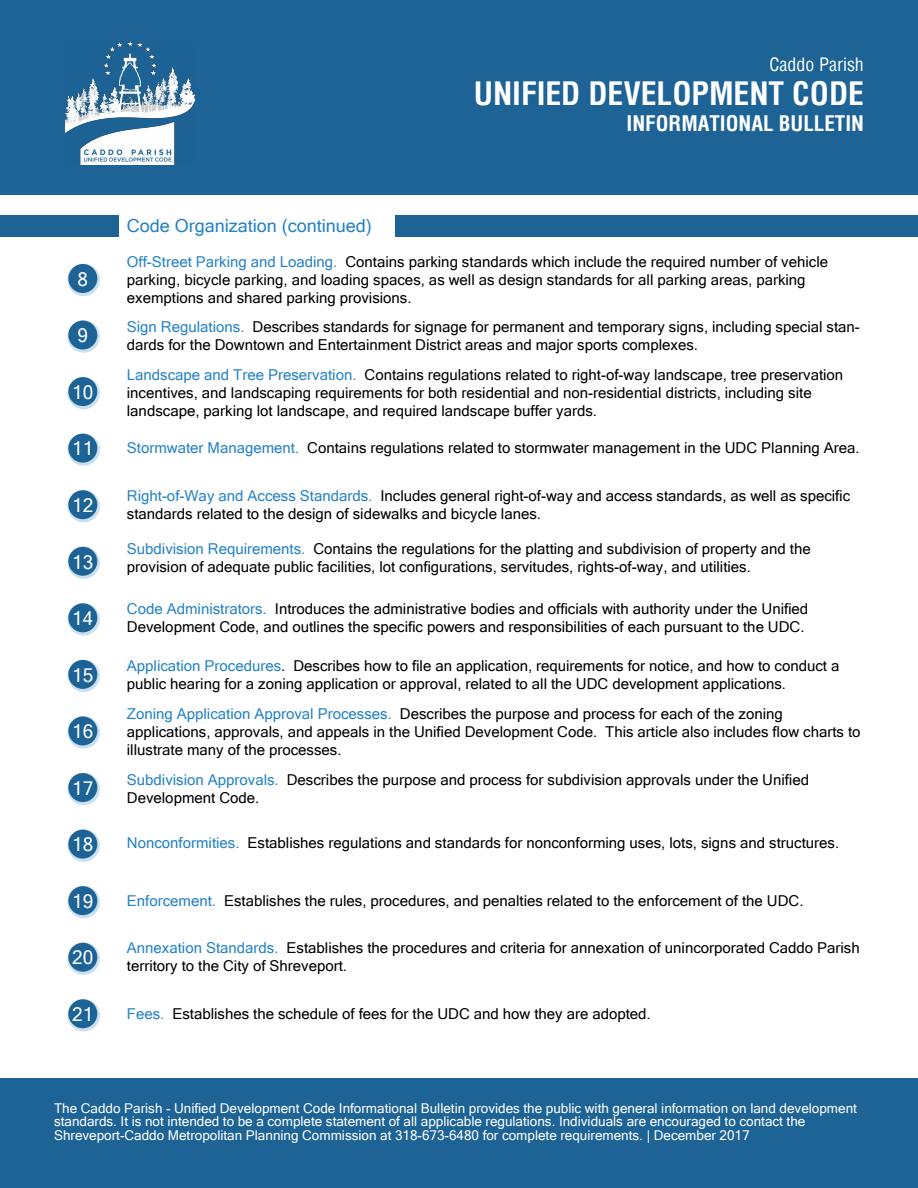
<style>
.page{position:relative;width:918px;height:1188px;background:#fff}
.page>*{position:absolute;margin:0;border:0;box-sizing:border-box;transform-origin:0 0}
.t1{font:700 condensed 31.5px "Helvetica";color:#fff}
.t2{font:700 condensed 21px "Helvetica";color:#fff}
.t3{font:18.9px "Microsoft Sans Serif";color:#fff}
.t4{font:18px "Microsoft Sans Serif";color:#2582c5}
.t5{font:condensed 18px "Helvetica";color:#fff}
.t6{font:15px/18px "Microsoft Sans Serif";color:#000}
.t7{font:13.5px/13.5px "Microsoft Sans Serif";color:#fff}
.s1{color:#2582c5}
</style>
<div class="page">
<div style="left:0;top:0;width:918px;height:194px;background:#1d6396"></div>
<div style="left:0;top:1079px;width:918px;height:109px;background:#1d6396"></div>
<img style="left:65px;top:40px;width:129px;height:125px">
<div style="left:0;top:215px;width:119px;height:21px;background:#1d6396"></div>
<svg style="left:67px;top:264px;width:33px;height:32px"></svg>
<div style="left:68px;top:264px;width:29px;height:29px;background:#1d6396;border-radius:50%"></div>
<svg style="left:67px;top:320px;width:33px;height:33px"></svg>
<div style="left:68px;top:321px;width:29px;height:29px;background:#1d6396;border-radius:50%"></div>
<svg style="left:67px;top:377px;width:33px;height:32px"></svg>
<div style="left:68px;top:377px;width:29px;height:29px;background:#1d6396;border-radius:50%"></div>
<svg style="left:67px;top:433px;width:33px;height:33px"></svg>
<div style="left:68px;top:434px;width:29px;height:29px;background:#1d6396;border-radius:50%"></div>
<svg style="left:67px;top:490px;width:33px;height:32px"></svg>
<div style="left:68px;top:490px;width:29px;height:29px;background:#1d6396;border-radius:50%"></div>
<svg style="left:67px;top:546px;width:33px;height:33px"></svg>
<div style="left:68px;top:547px;width:29px;height:29px;background:#1d6396;border-radius:50%"></div>
<svg style="left:67px;top:603px;width:33px;height:32px"></svg>
<div style="left:68px;top:603px;width:29px;height:29px;background:#1d6396;border-radius:50%"></div>
<svg style="left:67px;top:660px;width:33px;height:32px"></svg>
<div style="left:68px;top:660px;width:29px;height:29px;background:#1d6396;border-radius:50%"></div>
<svg style="left:67px;top:716px;width:33px;height:33px"></svg>
<div style="left:68px;top:717px;width:29px;height:28px;background:#1d6396;border-radius:50%"></div>
<svg style="left:67px;top:773px;width:33px;height:32px"></svg>
<div style="left:68px;top:773px;width:29px;height:29px;background:#1d6396;border-radius:50%"></div>
<svg style="left:67px;top:829px;width:33px;height:33px"></svg>
<div style="left:68px;top:830px;width:29px;height:29px;background:#1d6396;border-radius:50%"></div>
<svg style="left:67px;top:886px;width:33px;height:32px"></svg>
<div style="left:68px;top:886px;width:29px;height:29px;background:#1d6396;border-radius:50%"></div>
<svg style="left:67px;top:942px;width:33px;height:33px"></svg>
<div style="left:68px;top:943px;width:29px;height:29px;background:#1d6396;border-radius:50%"></div>
<svg style="left:67px;top:999px;width:33px;height:32px"></svg>
<div style="left:68px;top:999px;width:29px;height:29px;background:#1d6396;border-radius:50%"></div>
<div style="left:395px;top:215px;width:523px;height:21px;background:#1d6396"></div>
<p class="t5" style="left:770px;top:52px;width:96px">Caddo Parish</p>
<h1 class="t1" style="left:474px;top:73px;width:392px">UNIFIED DEVELOPMENT CODE</h1>
<h2 class="t2" style="left:627px;top:109px;width:239px">INFORMATIONAL BULLETIN</h2>
<p class="t3" style="left:78px;top:267px;width:12px">8</p>
<p class="t3" style="left:78px;top:323px;width:12px">9</p>
<p class="t3" style="left:72px;top:380px;width:23px">10</p>
<p class="t3" style="left:72px;top:436px;width:23px">11</p>
<p class="t3" style="left:72px;top:493px;width:23px">12</p>
<p class="t3" style="left:72px;top:550px;width:23px">13</p>
<p class="t3" style="left:72px;top:606px;width:23px">14</p>
<p class="t3" style="left:72px;top:663px;width:23px">15</p>
<p class="t3" style="left:72px;top:719px;width:23px">16</p>
<p class="t3" style="left:72px;top:776px;width:23px">17</p>
<p class="t3" style="left:72px;top:832px;width:23px">18</p>
<p class="t3" style="left:72px;top:889px;width:23px">19</p>
<p class="t3" style="left:72px;top:945px;width:23px">20</p>
<p class="t3" style="left:72px;top:1002px;width:23px">21</p>
<p class="t4" style="left:127px;top:214px;width:246px">Code Organization (continued)</p>
<p class="t6" style="left:127px;top:252px;width:703px"><span class="s1">Off-Street Parking and Loading.</span> Contains parking standards which include the required number of vehicle parking, bicycle parking, and loading spaces, as well as design standards for all parking areas, parking exemptions and shared parking provisions.</p>
<p class="t6" style="left:127px;top:317px;width:734px"><span class="s1">Sign Regulations.</span> Describes standards for signage for permanent and temporary signs, including special stan&shy;dards for the Downtown and Entertainment District areas and major sports complexes.</p>
<p class="t6" style="left:127px;top:365px;width:718px"><span class="s1">Landscape and Tree Preservation.</span> Contains regulations related to right-of-way landscape, tree preservation incentives, and landscaping requirements for both residential and non-residential districts, including site landscape, parking lot landscape, and required landscape buffer yards.</p>
<p class="t6" style="left:127px;top:438px;width:734px"><span class="s1">Stormwater Management.</span> Contains regulations related to stormwater management in the UDC Planning Area.</p>
<p class="t6" style="left:127px;top:486px;width:725px"><span class="s1">Right-of-Way and Access Standards.</span> Includes general right-of-way and access standards, as well as specific standards related to the design of sidewalks and bicycle lanes.</p>
<p class="t6" style="left:127px;top:539px;width:685px"><span class="s1">Subdivision Requirements.</span> Contains the regulations for the platting and subdivision of property and the provision of adequate public facilities, lot configurations, servitudes, rights-of-way, and utilities.</p>
<p class="t6" style="left:127px;top:599px;width:683px"><span class="s1">Code Administrators.</span> Introduces the administrative bodies and officials with authority under the Unified<br>Development Code, and outlines the specific powers and responsibilities of each pursuant to the UDC.</p>
<p class="t6" style="left:127px;top:656px;width:714px"><span class="s1">Application Procedures</span>. Describes how to file an application, requirements for notice, and how to conduct a public hearing for a zoning application or approval, related to all the UDC development applications.</p>
<p class="t6" style="left:127px;top:704px;width:735px"><span class="s1">Zoning Application Approval Processes.</span> Describes the purpose and process for each of the zoning applications, approvals, and appeals in the Unified Development Code. This article also includes flow charts to illustrate many of the processes.</p>
<p class="t6" style="left:127px;top:770px;width:684px"><span class="s1">Subdivision Approvals.</span> Describes the purpose and process for subdivision approvals under the Unified<br>Development Code.</p>
<p class="t6" style="left:127px;top:833px;width:714px"><span class="s1">Nonconformities.</span> Establishes regulations and standards for nonconforming uses, lots, signs and structures.</p>
<p class="t6" style="left:127px;top:891px;width:678px"><span class="s1">Enforcement.</span> Establishes the rules, procedures, and penalties related to the enforcement of the UDC.</p>
<p class="t6" style="left:127px;top:938px;width:734px"><span class="s1">Annexation Standards.</span> Establishes the procedures and criteria for annexation of unincorporated Caddo Parish territory to the City of Shreveport.</p>
<p class="t6" style="left:127px;top:1004px;width:525px"><span class="s1">Fees.</span> Establishes the schedule of fees for the UDC and how they are adopted.</p>
<p class="t7" style="left:54px;top:1100px;width:804px">The Caddo Parish - Unified Development Code Informational Bulletin provides the public with general information on land development standards. It is not intended to be a complete statement of all applicable regulations. Individuals are encouraged to contact the<br>Shreveport-Caddo Metropolitan Planning Commission at 318-673-6480 for complete requirements. | December 2017</p>
</div>
